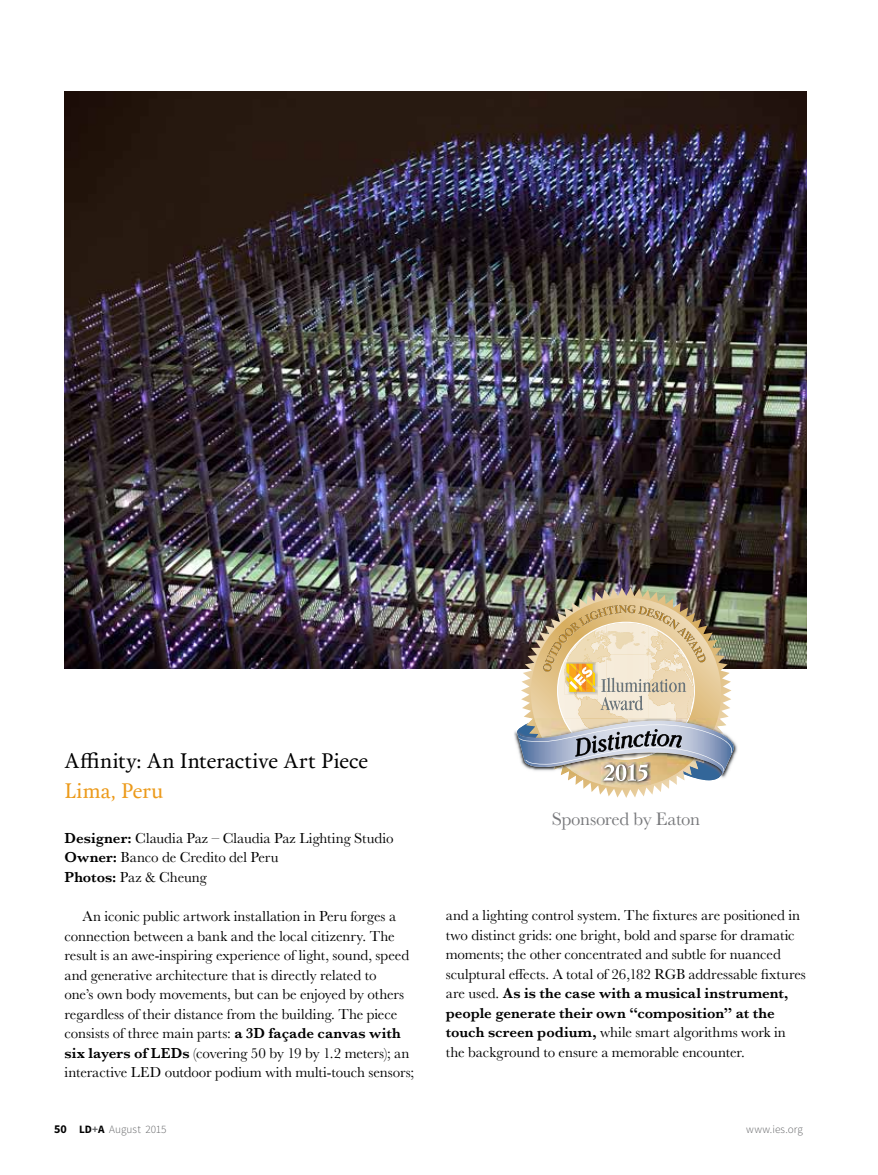
<style>
.page{position:relative;width:878px;height:1175px;background:#fff}
.page>*{position:absolute;margin:0;border:0;box-sizing:border-box;transform-origin:0 0}
.t1{font:21px "Calendas Plus";color:#000}
.t2{font:21px "Calendas Plus";color:#ec9a1a}
.t3{font:18.75px "Baskerville";letter-spacing:-.015em;color:#77787b}
.t4{font:15px/19.5px "Baskerville";letter-spacing:-.005em;color:#000}
.t5{font:300 11.25px "Source Sans Pro";letter-spacing:.005em;color:#636466}
.s1{font-weight:600}
.s2{font-weight:700;font-size:12px;color:#000}
.s3{font-weight:700;color:#000}
.s4{font-weight:700}
</style>
<div class="page">
<img style="left:64px;top:92px;width:742px;height:577px">
<img style="left:521px;top:587px;width:210px;height:211px">
<img style="left:508px;top:605px;width:229px;height:186px">
<img style="left:586px;top:659px;width:75px;height:7px">
<h1 class="t1" style="left:64px;top:746px;width:305px">Affinity: An Interactive Art Piece</h1>
<h1 class="t2" style="left:64px;top:776px;width:100px">Lima, Peru</h1>
<p class="t4" style="left:64px;top:828px;width:330px"><span class="s1">Designer:</span> Claudia Paz – Claudia Paz Lighting Studio<br><span class="s1">Owner:</span> Banco de Credito del Peru<br><span class="s1">Photos:</span> Paz &amp; Cheung</p>
<p class="t4" style="left:64px;top:906px;width:351px;text-indent:18px">An iconic public artwork installation in Peru forges a connection between a bank and the local citizenry. The result is an awe-inspiring experience of light, sound, speed and generative architecture that is directly related to<br>one’s own body movements, but can be enjoyed by others regardless of their distance from the building. The piece consists of three main parts: <span class="s1">a 3D façade canvas with six layers of LEDs</span> (covering 50 by 19 by 1.2 meters); an interactive LED outdoor podium with multi-touch sensors;</p>
<p class="t3" style="left:551px;top:806px;width:150px">Sponsored by Eaton</p>
<p class="t4" style="left:446px;top:905px;width:361px">and a lighting control system. The fixtures are positioned in two distinct grids: one bright, bold and sparse for dramatic moments; the other concentrated and subtle for nuanced sculptural effects. A total of 26,182 RGB addressable fixtures are used. <span class="s1">As is the case with a musical instrument, people generate their own “composition” at the touch screen podium,</span> while smart algorithms work in the background to ensure a memorable encounter.</p>
<p class="t5" style="left:54px;top:1122px;width:114px"><span class="s2">50</span> <span class="s3">LD</span><span class="s4">+</span><span class="s3">A</span> August 2015</p>
<p class="t5" style="left:746px;top:1122px;width:58px">www.ies.org</p>
</div>
